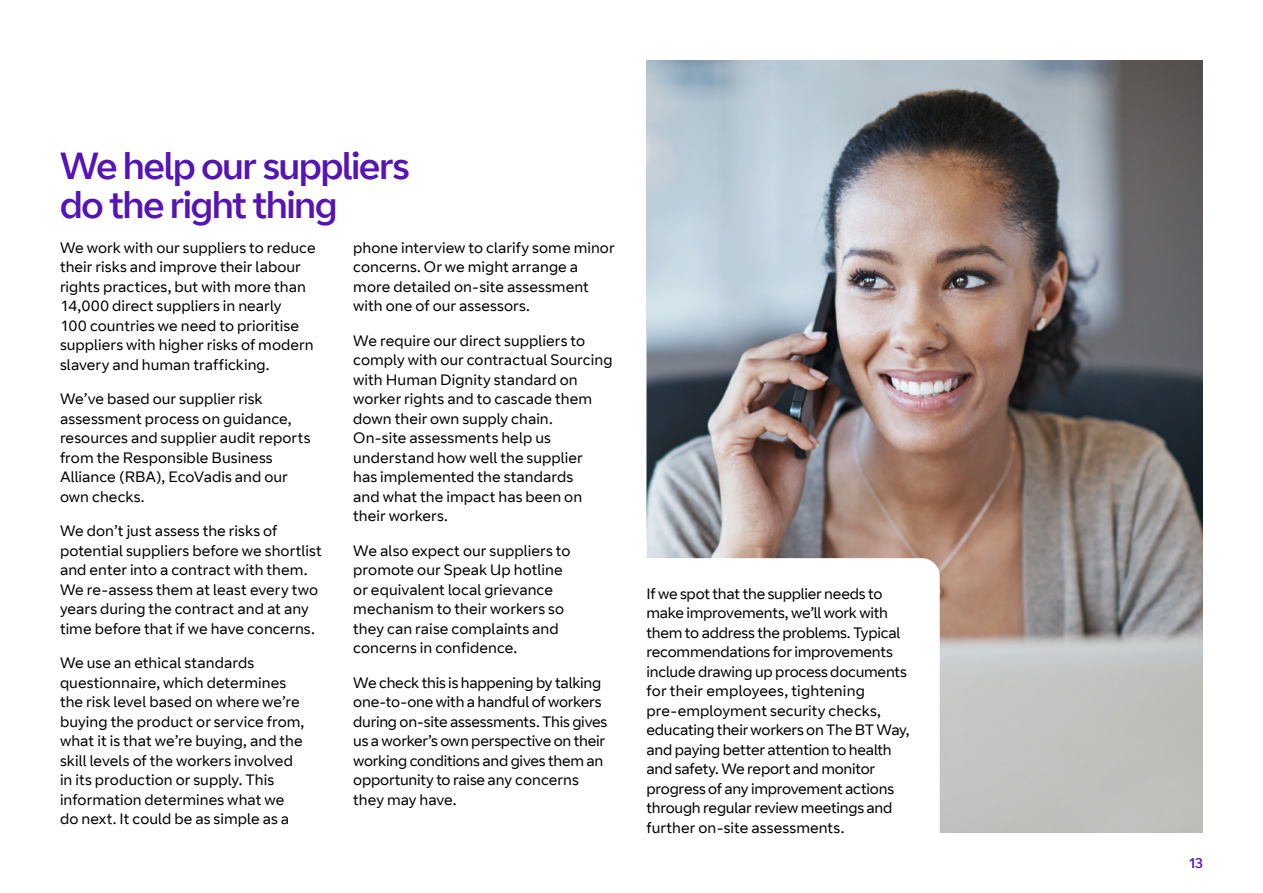
<style>
.page{position:relative;width:1263px;height:893px;background:#fff}
.page>*{position:absolute;margin:0;border:0;box-sizing:border-box;transform-origin:0 0}
.t1{font:37.5px/39px "BT Curve Headline";letter-spacing:-.025em;color:#5514b4}
.t2{font:15px/19.5px "BT Curve";color:#000}
.t3{font:14.25px "BT Curve Headline";color:#5514b4}
</style>
<div class="page">
<img style="left:646px;top:60px;width:557px;height:773px">
<svg style="left:646px;top:558px;width:294px;height:275px"></svg>
<h1 class="t1" style="left:60px;top:148px;width:351px">We help our suppliers do the right thing</h1>
<p class="t2" style="left:60px;top:238px;width:257px">We work with our suppliers to reduce their risks and improve their labour rights practices, but with more than 14,000 direct suppliers in nearly<br>100 countries we need to prioritise suppliers with higher risks of modern slavery and human trafficking.</p>
<p class="t2" style="left:60px;top:390px;width:252px">We’ve based our supplier risk assessment process on guidance, resources and supplier audit reports from the Responsible Business<br>Alliance (RBA), EcoVadis and our own checks.</p>
<p class="t2" style="left:60px;top:522px;width:263px">We don’t just assess the risks of potential suppliers before we shortlist and enter into a contract with them.<br>We re-assess them at least every two years during the contract and at any time before that if we have concerns.</p>
<p class="t2" style="left:60px;top:654px;width:246px">We use an ethical standards questionnaire, which determines the risk level based on where we’re buying the product or service from, what it is that we’re buying, and the skill levels of the workers involved in its production or supply. This information determines what we do next. It could be as simple as a</p>
<p class="t2" style="left:353px;top:238px;width:263px">phone interview to clarify some minor concerns. Or we might arrange a more detailed on-site assessment with one of our assessors.</p>
<p class="t2" style="left:353px;top:331px;width:261px">We require our direct suppliers to comply with our contractual Sourcing with Human Dignity standard on worker rights and to cascade them down their own supply chain.<br>On-site assessments help us understand how well the supplier<br>has implemented the standards<br>and what the impact has been on their workers.</p>
<p class="t2" style="left:353px;top:541px;width:219px">We also expect our suppliers to promote our Speak Up hotline or equivalent local grievance mechanism to their workers so they can raise complaints and concerns in confidence.</p>
<p class="t2" style="left:353px;top:673px;width:256px">We check this is happening by talking one-to-one with a handful of workers during on-site assessments. This gives us a worker’s own perspective on their working conditions and gives them an opportunity to raise any concerns they may have.</p>
<p class="t2" style="left:646px;top:584px;width:265px">If we spot that the supplier needs to make improvements, we’ll work with them to address the problems. Typical recommendations for improvements include drawing up process documents for their employees, tightening pre-employment security checks, educating their workers on The BT Way, and paying better attention to health and safety. We report and monitor progress of any improvement actions through regular review meetings and further on-site assessments.</p>
<p class="t3" style="left:1189px;top:855px;width:15px">13</p>
</div>
